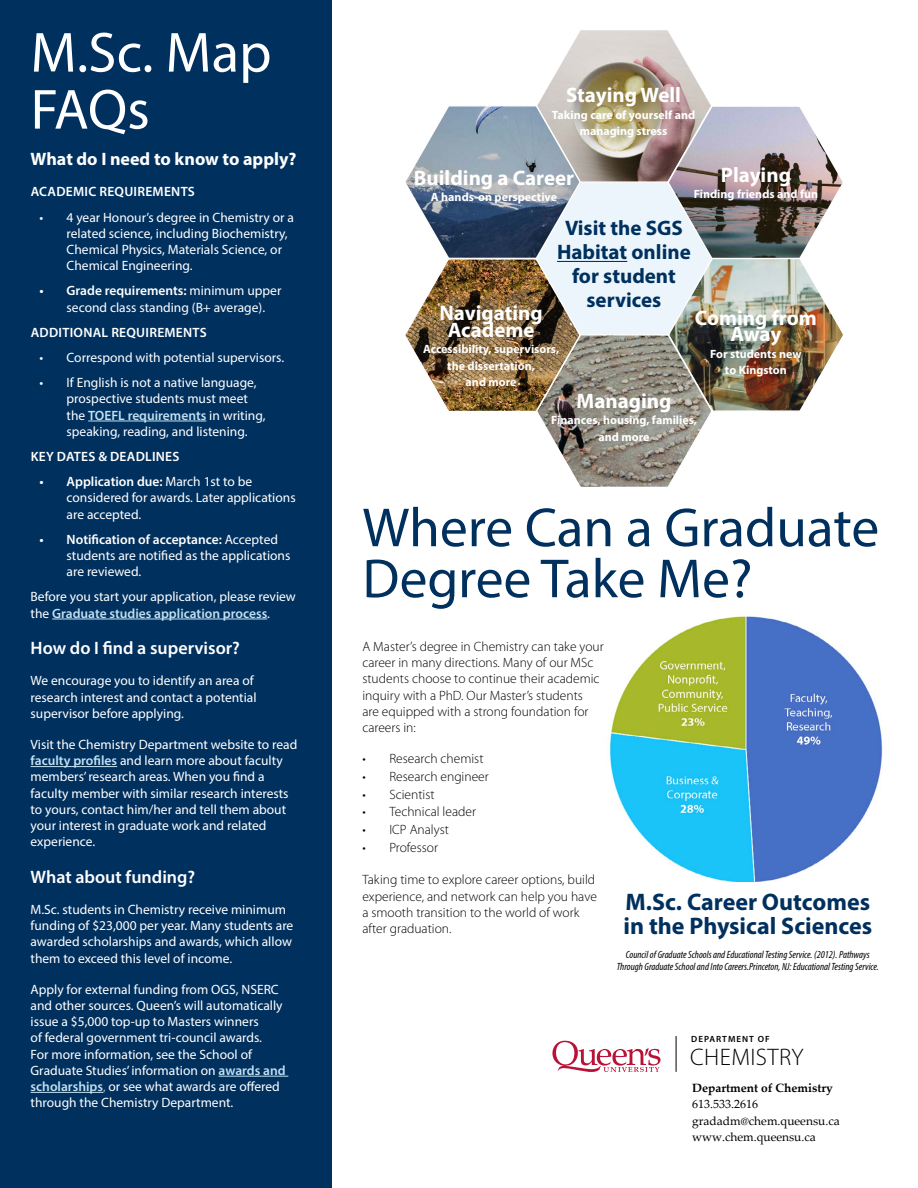
<style>
.page{position:relative;width:918px;height:1188px;background:#fff}
.page>*{position:absolute;margin:0;border:0;box-sizing:border-box;transform-origin:0 0}
.t1{font:57px/57px "Myriad Pro";color:#fff}
.t2{font:55.5px/51px "Myriad Pro";color:#00305e}
.t3{font:700 24px "Myriad Pro";color:#00305e}
.t4{font:300 24px "Myriad Pro";letter-spacing:.015em;color:#000}
.t5{font:700 21px/16.5px "Myriad Pro";color:#fff;text-align:center}
.t6{font:700 21px/24px "Myriad Pro";color:#00305e;text-align:center}
.t7{font:600 18px "Myriad Pro";color:#fff}
.t8{font:700 18px "Myriad Pro";color:#fff}
.t9{font:13.5px/16.2px "Myriad Pro";color:#fff}
.t10{font:300 13.5px/16.2px "Myriad Pro";color:#000}
.t11{font:600 13.5px "Myriad Pro";letter-spacing:.02em;color:#fff}
.t12{font:700 12px/16.5px "Myriad Pro";color:#fff;text-align:center}
.t13{font:12px/16.5px "Palatino Linotype";color:#000}
.t14{font:italic condensed 10.5px/12px "Myriad Pro";color:#000;text-align:center}
.t15{font:600 9px "Myriad Pro";letter-spacing:.115em;color:#000}
.s1{font-weight:600}
.s2{font-weight:600;color:#c2e1f3}
.s3{font-weight:300}
.s4{font-weight:700}
</style>
<div class="page">
<div style="left:0;top:0;width:331px;height:1188px;background:#00305e"></div>
<hr style="left:88px;top:421px;width:118px;height:1px;background:#c2e1f3">
<hr style="left:52px;top:619px;width:215px;height:1px;background:#c2e1f3">
<hr style="left:31px;top:766px;width:86px;height:1px;background:#c2e1f3">
<hr style="left:219px;top:1076px;width:69px;height:1px;background:#c2e1f3">
<hr style="left:31px;top:1092px;width:72px;height:1px;background:#c2e1f3">
<img style="left:609px;top:616px;width:274px;height:265px">
<img style="left:405px;top:30px;width:438px;height:457px">
<hr style="left:557px;top:261px;width:70px;height:1px;background:#00305e">
<svg style="left:552px;top:1040px;width:109px;height:32px"></svg>
<hr style="left:676px;top:1036px;width:1px;height:36px;background:#000">
<p class="t1" style="left:31px;top:23px;width:242px">M.Sc. Map<br>FAQs</p>
<p class="t8" style="left:31px;top:147px;width:267px">What do I need to know to apply?</p>
<p class="t11" style="left:31px;top:183px;width:166px">ACADEMIC REQUIREMENTS</p>
<p class="t9" style="left:67px;top:209px;width:229px;text-indent:-27px">• 4 year Honour’s degree in Chemistry or a related science, including Biochemistry, Chemical Physics, Materials Science, or Chemical Engineering.</p>
<p class="t9" style="left:67px;top:283px;width:216px;text-indent:-27px"><span class="s1">• Grade requirements:</span> minimum upper second class standing (B+ average).</p>
<p class="t11" style="left:31px;top:324px;width:178px">ADDITIONAL REQUIREMENTS</p>
<p class="t9" style="left:40px;top:349px;width:246px">• Correspond with potential supervisors.</p>
<p class="t9" style="left:67px;top:374px;width:200px;text-indent:-27px">• If English is not a native language, prospective students must meet the <span class="s2">TOEFL requirements</span> in writing, speaking, reading, and listening.</p>
<p class="t11" style="left:31px;top:448px;width:150px">KEY DATES &amp; DEADLINES</p>
<p class="t9" style="left:67px;top:473px;width:231px;text-indent:-27px"><span class="s1">• Application due:</span> March 1st to be considered for awards. Later applications are accepted.</p>
<p class="t9" style="left:67px;top:531px;width:225px;text-indent:-27px"><span class="s1">• Notification of acceptance:</span> Accepted students are notified as the applications are reviewed.</p>
<p class="t9" style="left:31px;top:589px;width:267px">Before you start your application, please review the <span class="s2">Graduate studies application process</span>.</p>
<p class="t7" style="left:31px;top:637px;width:211px">How do I find a supervisor?</p>
<p class="t9" style="left:31px;top:673px;width:228px">We encourage you to identify an area of research interest and contact a potential supervisor before applying.</p>
<p class="t9" style="left:31px;top:736px;width:268px">Visit the Chemistry Department website to read <span class="s2">faculty profiles</span> and learn more about faculty members’ research areas. When you find a faculty member with similar research interests to yours, contact him/her and tell them about your interest in graduate work and related experience.</p>
<p class="t7" style="left:31px;top:865px;width:166px">What about funding?</p>
<p class="t9" style="left:31px;top:901px;width:264px">M.Sc. students in Chemistry receive minimum funding of $23,000 per year. Many students are awarded scholarships and awards, which allow them to exceed this level of income.</p>
<p class="t9" style="left:31px;top:981px;width:257px">Apply for external funding from OGS, NSERC and other sources. Queen’s will automatically issue a $5,000 top-up to Masters winners<br>of federal government tri-council awards.<br>For more information, see the School of Graduate Studies’ information on <span class="s2">awards and scholarships</span><span class="s3">,</span> or see what awards are offered through the Chemistry Department.</p>
<p class="t5" style="left:566px;top:86px;width:116px">Staying Well</p>
<p class="t12" style="left:552px;top:106px;width:145px">Taking care of yourself and managing stress</p>
<p class="t5" style="left:414px;top:169px;width:162px">Building a Career</p>
<p class="t12" style="left:431px;top:188px;width:128px">A hands-on perspective</p>
<p class="t5" style="left:721px;top:166px;width:72px">Playing</p>
<p class="t12" style="left:694px;top:186px;width:126px">Finding friends and fun</p>
<p class="t6" style="left:557px;top:216px;width:135px">Visit the SGS<br>Habitat online for student services</p>
<p class="t5" style="left:439px;top:304px;width:105px">Navigating<br>Academe</p>
<p class="t12" style="left:423px;top:341px;width:138px">Accessibility, supervisors, the dissertation,<br>and more</p>
<p class="t5" style="left:695px;top:309px;width:124px">Coming from<br>Away</p>
<p class="t12" style="left:710px;top:345px;width:93px">For students new to Kingston</p>
<p class="t5" style="left:577px;top:392px;width:96px">Managing</p>
<p class="t12" style="left:551px;top:411px;width:148px">Finances, housing, families, and more</p>
<p class="t2" style="left:362px;top:501px;width:518px">Where Can a Graduate<br>Degree Take Me?</p>
<p class="t10" style="left:362px;top:639px;width:243px">A Master’s degree in Chemistry can take your career in many directions. Many of our MSc students choose to continue their academic inquiry with a PhD. Our Master’s students<br>are equipped with a strong foundation for careers in:</p>
<p class="t10" style="left:362px;top:751px;width:123px">• Research chemist</p>
<p class="t10" style="left:362px;top:768px;width:128px">• Research engineer</p>
<p class="t10" style="left:362px;top:786px;width:74px">• Scientist</p>
<p class="t10" style="left:362px;top:804px;width:115px">• Technical leader</p>
<p class="t10" style="left:362px;top:822px;width:88px">• ICP Analyst</p>
<p class="t10" style="left:362px;top:839px;width:77px">• Professor</p>
<p class="t10" style="left:362px;top:872px;width:236px">Taking time to explore career options, build experience, and network can help you have a smooth transition to the world of work</p>
<p class="t3" style="left:626px;top:886px;width:246px">M.Sc. Career Outcomes</p>
<p class="t10" style="left:362px;top:921px;width:91px">after graduation.</p>
<p class="t3" style="left:624px;top:910px;width:250px">in the Physical Sciences</p>
<p class="t14" style="left:617px;top:948px;width:263px">Council of Graduate Schools and Educational Testing Service. (2012). Pathways<br>Through Graduate School and Into Careers.Princeton, NJ: Educational Testing Service.</p>
<p class="t15" style="left:691px;top:1034px;width:80px">DEPARTMENT OF</p>
<p class="t4" style="left:690px;top:1044px;width:115px">CHEMISTRY</p>
<p class="t13" style="left:692px;top:1079px;width:149px"><span class="s4">Department of Chemistry<br></span>613.533.2616 gradadm@chem.queensu.ca www.chem.queensu.ca</p>
</div>
